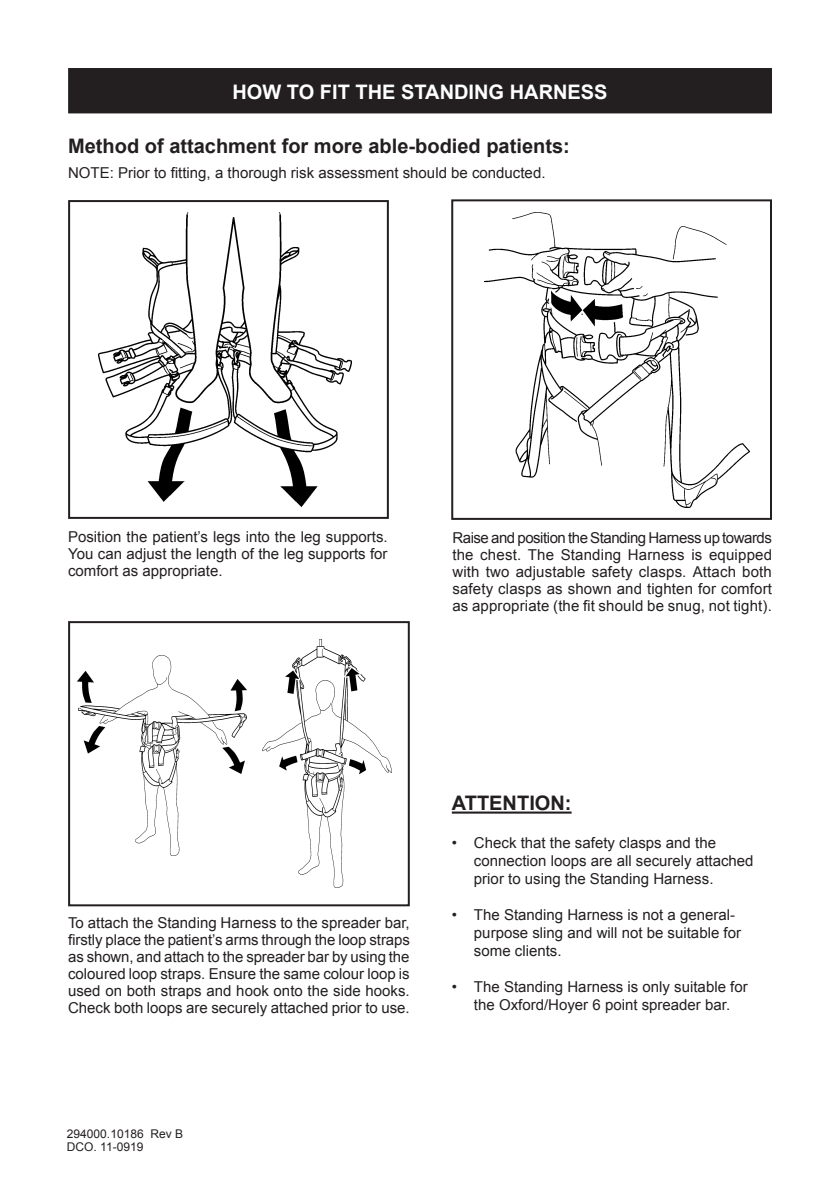
<style>
.page{position:relative;width:840px;height:1191px;background:#fff}
.page>*{position:absolute;margin:0;border:0;box-sizing:border-box;transform-origin:0 0}
.t1{font:700 20px "Arial";color:#231f20}
.t2{font:700 20px "Arial";color:#fff}
.t3{font:15px/17px "Arial";color:#231f20;text-align:justify}
.t4{font:12px/13px "Arial";color:#231f20}
</style>
<div class="page">
<div style="left:69px;top:69px;width:701px;height:43px;background:#231f20"></div>
<div style="left:68px;top:68px;width:703px;height:45px;border:2px solid #231f20"></div>
<div style="left:68px;top:200px;width:320px;height:319px;border:2px solid #231f20"></div>
<div style="left:451px;top:199px;width:320px;height:321px;border:2px solid #231f20"></div>
<img style="left:98px;top:213px;width:254px;height:293px">
<img style="left:484px;top:212px;width:264px;height:295px">
<div style="left:68px;top:621px;width:341px;height:285px;border:2px solid #231f20"></div>
<img style="left:78px;top:655px;width:169px;height:200px">
<img style="left:262px;top:640px;width:129px;height:247px">
<hr style="left:451px;top:811px;width:120px;height:2px;background:#231f20">
<p class="t2" style="left:232px;top:78px;width:376px">HOW TO FIT THE STANDING HARNESS</p>
<p class="t1" style="left:68px;top:132px;width:503px">Method of attachment for more able-bodied patients:</p>
<p class="t3" style="left:68px;top:164px;width:478px">NOTE: Prior to fitting, a thorough risk assessment should be conducted.</p>
<p class="t3" style="left:68px;top:528px;width:321px">Position the patient’s legs into the leg supports.<br>You can adjust the length of the leg supports for comfort as appropriate.</p>
<p class="t3" style="left:452px;top:529px;width:321px">Raise and position the Standing Harness up towards the chest. The Standing Harness is equipped with two adjustable safety clasps. Attach both safety clasps as shown and tighten for comfort as appropriate (the fit should be snug, not tight).</p>
<p class="t3" style="left:68px;top:914px;width:343px">To attach the Standing Harness to the spreader bar, firstly place the patient’s arms through the loop straps as shown, and attach to the spreader bar by using the coloured loop straps. Ensure the same colour loop is used on both straps and hook onto the side hooks.<br>Check both loops are securely attached prior to use.</p>
<p class="t1" style="left:451px;top:790px;width:121px">ATTENTION:</p>
<p class="t3" style="left:473px;top:833px;width:281px;line-height:18px;text-align:left;text-indent:-22px">• Check that the safety clasps and the connection loops are all securely attached prior to using the Standing Harness.</p>
<p class="t3" style="left:473px;top:905px;width:268px;line-height:18px;text-align:left;text-indent:-22px">• The Standing Harness is not a general&shy;purpose sling and will not be suitable for some clients.</p>
<p class="t3" style="left:451px;top:977px;width:297px;line-height:18px;text-align:center">• The Standing Harness is only suitable for the Oxford/Hoyer 6 point spreader bar.</p>
<p class="t4" style="left:67px;top:1127px;width:118px">294000.10186 Rev B<br>DCO. 11-0919</p>
</div>
